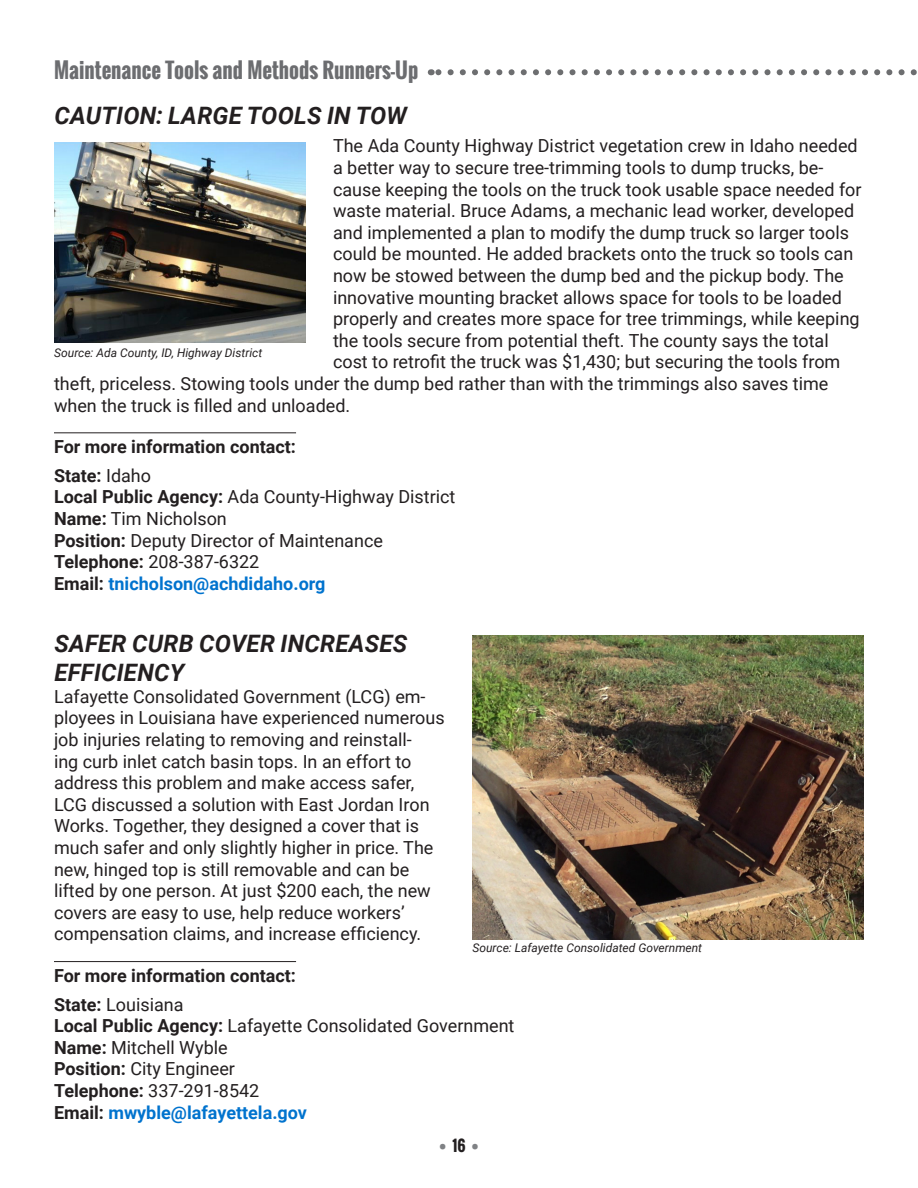
<style>
.page{position:relative;width:918px;height:1188px;background:#fff}
.page>*{position:absolute;margin:0;border:0;box-sizing:border-box;transform-origin:0 0}
.Heading_2{font:italic 700 24px/28.8px "Roboto";letter-spacing:.01em;color:#231f20}
.t1{font:700 21px "Oswald";color:#6c6d70}
.t2{font:18px/21.6px "Roboto";color:#231f20}
.t3{font:700 18px "Roboto";color:#231f20}
.t4{font:700 18px "Roboto";color:#0073ce}
.t5{font:700 15px "Oswald";color:#808285}
.t6{font:italic 12px "Roboto";color:#231f20}
.s1{font-weight:400}
.s2{font-weight:700}
.s3{color:#231f20}
</style>
<div class="page">
<svg style="left:431px;top:69px;width:486px;height:6px"></svg>
<hr style="left:54px;top:432px;width:242px;height:1px;background:#231f20">
<hr style="left:54px;top:961px;width:242px;height:1px;background:#231f20">
<img style="left:54px;top:142px;width:252px;height:201px">
<img style="left:472px;top:635px;width:392px;height:304px">
<p class="t1" style="left:54px;top:54px;width:366px">Maintenance Tools and Methods Runners-Up</p>
<h2 class="Heading_2" style="left:54px;top:100px;width:354px">CAUTION: LARGE TOOLS IN TOW</h2>
<p class="t2" style="left:333px;top:135px;width:526px">The Ada County Highway District vegetation crew in Idaho needed</p>
<p class="t2" style="left:333px;top:156px;width:492px">a better way to secure tree-trimming tools to dump trucks, be-</p>
<p class="t2" style="left:333px;top:178px;width:530px">cause keeping the tools on the truck took usable space needed for</p>
<p class="t2" style="left:333px;top:199px;width:523px">waste material. Bruce Adams, a mechanic lead worker, developed</p>
<p class="t2" style="left:333px;top:221px;width:518px">and implemented a plan to modify the dump truck so larger tools</p>
<p class="t2" style="left:333px;top:243px;width:522px">could be mounted. He added brackets onto the truck so tools can</p>
<p class="t2" style="left:333px;top:264px;width:512px">now be stowed between the dump bed and the pickup body. The</p>
<p class="t2" style="left:333px;top:286px;width:510px">innovative mounting bracket allows space for tools to be loaded</p>
<p class="t2" style="left:333px;top:307px;width:528px">properly and creates more space for tree trimmings, while keeping</p>
<p class="t2" style="left:333px;top:329px;width:497px">the tools secure from potential theft. The county says the total</p>
<p class="t2" style="left:333px;top:351px;width:509px">cost to retrofit the truck was $1,430; but securing the tools from</p>
<p class="t2" style="left:54px;top:372px;width:776px">theft, priceless. Stowing tools under the dump bed rather than with the trimmings also saves time</p>
<p class="t2" style="left:54px;top:394px;width:298px">when the truck is filled and unloaded.</p>
<p class="t3" style="left:54px;top:434px;width:244px">For more information contact:</p>
<p class="t3" style="left:54px;top:463px;width:99px">State: <span class="s1">Idaho</span></p>
<p class="t2" style="left:54px;top:486px;width:403px"><span class="s2">Local Public Agency:</span> Ada County-Highway District</p>
<p class="t2" style="left:54px;top:507px;width:174px"><span class="s2">Name:</span> Tim Nicholson</p>
<p class="t2" style="left:54px;top:529px;width:330px"><span class="s2">Position:</span> Deputy Director of Maintenance</p>
<p class="t2" style="left:54px;top:550px;width:207px"><span class="s2">Telephone:</span> 208-387-6322</p>
<p class="t4" style="left:54px;top:571px;width:273px"><span class="s3">Email:</span> tnicholson@achdidaho.org</p>
<p class="t6" style="left:54px;top:345px;width:210px">Source: Ada County, ID, Highway District</p>
<p class="Heading_2" style="left:54px;top:629px;width:354px">SAFER CURB COVER INCREASES<br>EFFICIENCY</p>
<p class="t2" style="left:54px;top:685px;width:392px">Lafayette Consolidated Government (LCG) em&shy;ployees in Louisiana have experienced numerous job injuries relating to removing and reinstall-<br>ing curb inlet catch basin tops. In an effort to address this problem and make access safer, LCG discussed a solution with East Jordan Iron Works. Together, they designed a cover that is much safer and only slightly higher in price. The new, hinged top is still removable and can be lifted by one person. At just $200 each, the new covers are easy to use, help reduce workers’ compensation claims, and increase efficiency.</p>
<p class="t3" style="left:54px;top:963px;width:244px">For more information contact:</p>
<p class="t2" style="left:54px;top:993px;width:131px"><span class="s2">State:</span> Louisiana</p>
<p class="t2" style="left:54px;top:1014px;width:462px"><span class="s2">Local Public Agency:</span> Lafayette Consolidated Government</p>
<p class="t2" style="left:54px;top:1036px;width:175px"><span class="s2">Name:</span> Mitchell Wyble</p>
<p class="t2" style="left:54px;top:1057px;width:183px"><span class="s2">Position:</span> City Engineer</p>
<p class="t2" style="left:54px;top:1079px;width:207px"><span class="s2">Telephone:</span> 337-291-8542</p>
<p class="t4" style="left:54px;top:1100px;width:255px"><span class="s3">Email:</span> mwyble@lafayettela.gov</p>
<p class="t6" style="left:472px;top:939px;width:231px">Source: Lafayette Consolidated Government</p>
<p class="t5" style="left:439px;top:1134px;width:41px">• <span class="s3">16</span> •</p>
</div>
